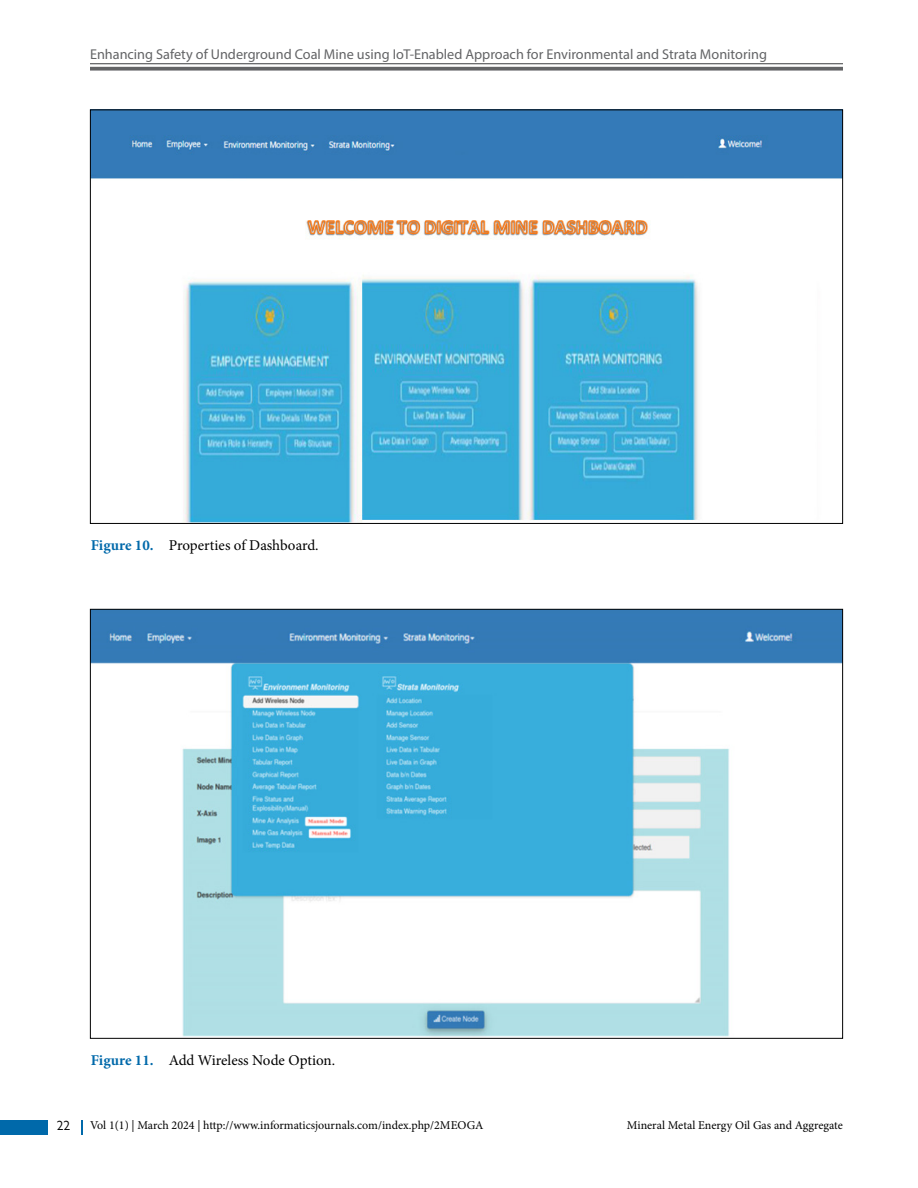
<style>
.page{position:relative;width:918px;height:1188px;background:#fff}
.page>*{position:absolute;margin:0;border:0;box-sizing:border-box;transform-origin:0 0}
.t1{font:15px "Minion Pro";color:#000}
.t2{font:14.25px "Myriad Pro";color:#636466}
.t3{font:13.5px "Gill Sans";color:#000}
.t4{font:12px "Minion Pro";color:#000}
.t5{font:12px "Minion Pro";color:#000101}
.s1{font-weight:700;color:#0069aa}
</style>
<div class="page">
<hr style="left:90px;top:63px;width:753px;height:1px;background:#636466">
<svg style="left:90px;top:67px;width:753px;height:4px;background:#737476"></svg>
<div style="left:0;top:1120px;width:47px;height:15px;background:#0069aa"></div>
<svg style="left:81px;top:1120px;width:1px;height:15px"></svg>
<img style="left:92px;top:611px;width:749px;height:426px">
<img style="left:92px;top:112px;width:749px;height:410px">
<p class="t2" style="left:90px;top:45px;width:678px">Enhancing Safety of Underground Coal Mine using IoT-Enabled Approach for Environmental and Strata Monitoring</p>
<p class="t1" style="left:91px;top:535px;width:229px"><span class="s1">Figure 10.</span> Properties of Dashboard.</p>
<p class="t1" style="left:91px;top:1050px;width:246px"><span class="s1">Figure 11.</span> Add Wireless Node Option.</p>
<p class="t3" style="left:57px;top:1118px;width:15px">22</p>
<p class="t4" style="left:90px;top:1117px;width:395px">Vol 1(1) | March 2024 | http://www.informaticsjournals.com/index.php/2MEOGA</p>
<p class="t5" style="left:627px;top:1117px;width:218px">Mineral Metal Energy Oil Gas and Aggregate</p>
</div>
